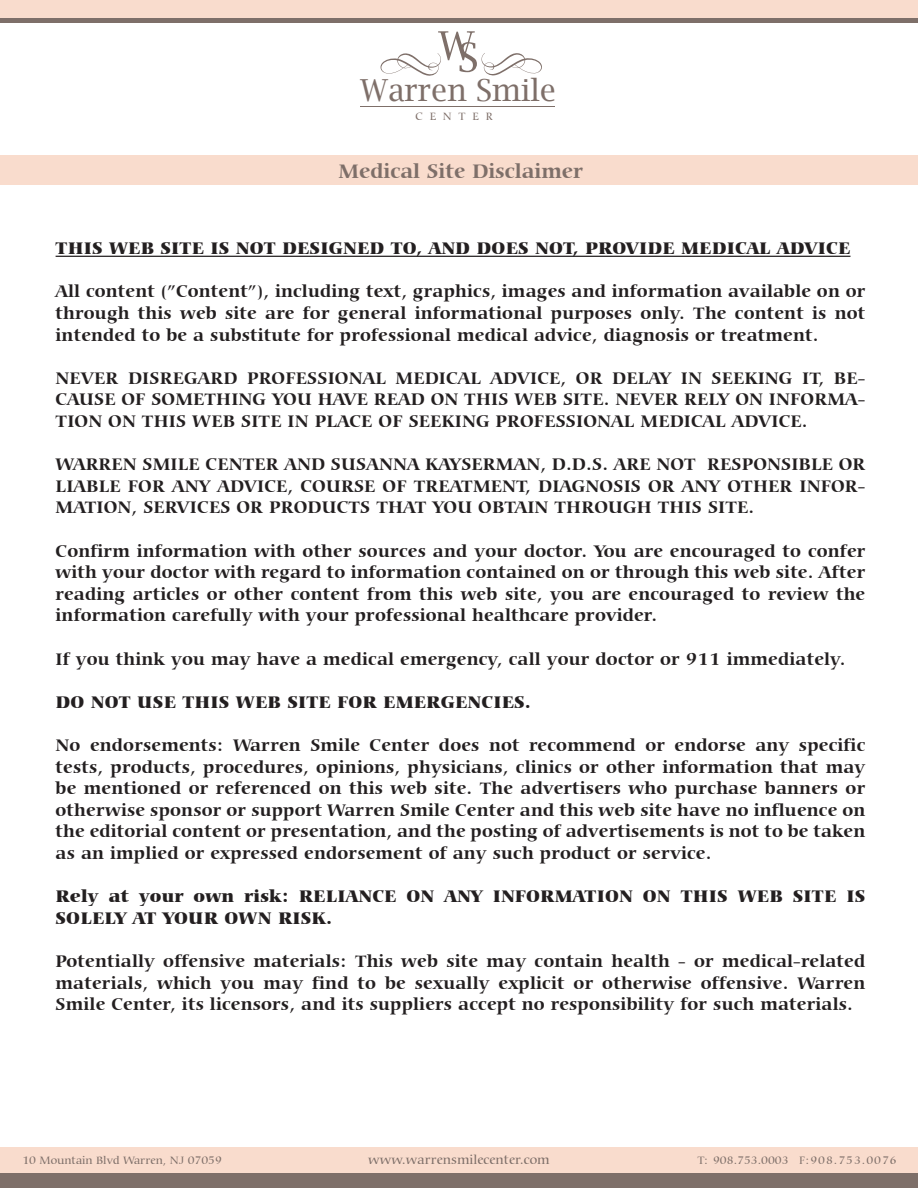
<style>
.page{position:relative;width:918px;height:1188px;background:#fff}
.page>*{position:absolute;margin:0;border:0;box-sizing:border-box;transform-origin:0 0}
.t1{font:30.3px "Lucida Bright";color:#7e6f69}
.t2{font:700 21px "Carmina BT";color:#7e6f69}
.t3{font:700 18px/21.6px "Carmina BT";letter-spacing:.01em;color:#231f20;text-align:justify}
.t4{font:900 18px/21.6px "Carmina BT";letter-spacing:.01em;color:#231f20}
.t5{font:500 13.35px "Carmina BT";color:#7e6f69}
.t6{font:500 11.55px "Carmina BT";color:#7e6f69}
.t7{font:500 11.55px "Carmina BT";letter-spacing:.045em;color:#7e6f69}
.t8{font:500 11.4px "Carmina BT";letter-spacing:.6em;color:#7e6f69}
</style>
<div class="page">
<div style="left:0;top:156px;width:918px;height:29px;background:#f9dccd"></div>
<hr style="left:360px;top:106px;width:194px;height:1px;background:#7e6f69">
<svg style="left:380px;top:31px;width:162px;height:45px"></svg>
<div style="left:0;top:0;width:918px;height:19px;background:#f9dccd"></div>
<hr style="left:0;top:18px;width:918px;height:4px;background:#7e6f69">
<div style="left:0;top:1148px;width:918px;height:30px;background:#f9dccd"></div>
<div style="left:0;top:1173px;width:918px;height:15px;background:#7e6f69"></div>
<hr style="left:56px;top:256px;width:794px;height:1px;background:#231f20">
<h1 class="t1" style="left:360px;top:73px;width:197px">Warren Smile</h1>
<p class="t8" style="left:416px;top:110px;width:79px">CENTER</p>
<p class="t2" style="left:339px;top:159px;width:246px">Medical Site Disclaimer</p>
<p class="t4" style="left:56px;top:238px;width:796px">THIS WEB SITE IS NOT DESIGNED TO, AND DOES NOT, PROVIDE MEDICAL ADVICE</p>
<p class="t3" style="left:56px;top:281px;width:811px">All content (”Content”), including text, graphics, images and information available on or through this web site are for general informational purposes only. The content is not intended to be a substitute for professional medical advice, diagnosis or treatment.</p>
<p class="t3" style="left:56px;top:367px;width:811px">NEVER DISREGARD PROFESSIONAL MEDICAL ADVICE, OR DELAY IN SEEKING IT, BE-CAUSE OF SOMETHING YOU HAVE READ ON THIS WEB SITE. NEVER RELY ON INFORMA-TION ON THIS WEB SITE IN PLACE OF SEEKING PROFESSIONAL MEDICAL ADVICE.</p>
<p class="t3" style="left:56px;top:454px;width:811px">WARREN SMILE CENTER AND SUSANNA KAYSERMAN, D.D.S. ARE NOT RESPONSIBLE OR LIABLE FOR ANY ADVICE, COURSE OF TREATMENT, DIAGNOSIS OR ANY OTHER INFOR-MATION, SERVICES OR PRODUCTS THAT YOU OBTAIN THROUGH THIS SITE.</p>
<p class="t3" style="left:56px;top:540px;width:811px">Confirm information with other sources and your doctor. You are encouraged to confer with your doctor with regard to information contained on or through this web site. After reading articles or other content from this web site, you are encouraged to review the information carefully with your professional healthcare provider.</p>
<p class="t3" style="left:56px;top:648px;width:791px">If you think you may have a medical emergency, call your doctor or 911 immediately.</p>
<p class="t4" style="left:56px;top:691px;width:477px">DO NOT USE THIS WEB SITE FOR EMERGENCIES.</p>
<p class="t3" style="left:56px;top:735px;width:811px">No endorsements: Warren Smile Center does not recommend or endorse any specific tests, products, procedures, opinions, physicians, clinics or other information that may be mentioned or referenced on this web site. The advertisers who purchase banners or otherwise sponsor or support Warren Smile Center and this web site have no influence on the editorial content or presentation, and the posting of advertisements is not to be taken as an implied or expressed endorsement of any such product or service.</p>
<p class="t4" style="left:56px;top:886px;width:811px">Rely at your own risk: RELIANCE ON ANY INFORMATION ON THIS WEB SITE IS<br>SOLELY AT YOUR OWN RISK.</p>
<p class="t3" style="left:56px;top:951px;width:811px">Potentially offensive materials: This web site may contain health - or medical-related materials, which you may find to be sexually explicit or otherwise offensive. Warren Smile Center, its licensors, and its suppliers accept no responsibility for such materials.</p>
<p class="t6" style="left:22px;top:1154px;width:201px">10 Mountain Blvd Warren, NJ 07059</p>
<p class="t5" style="left:368px;top:1152px;width:183px">www.warrensmilecenter.com</p>
<p class="t7" style="left:698px;top:1154px;width:201px">T: 908.753.0003 F:908.753.0076</p>
</div>
